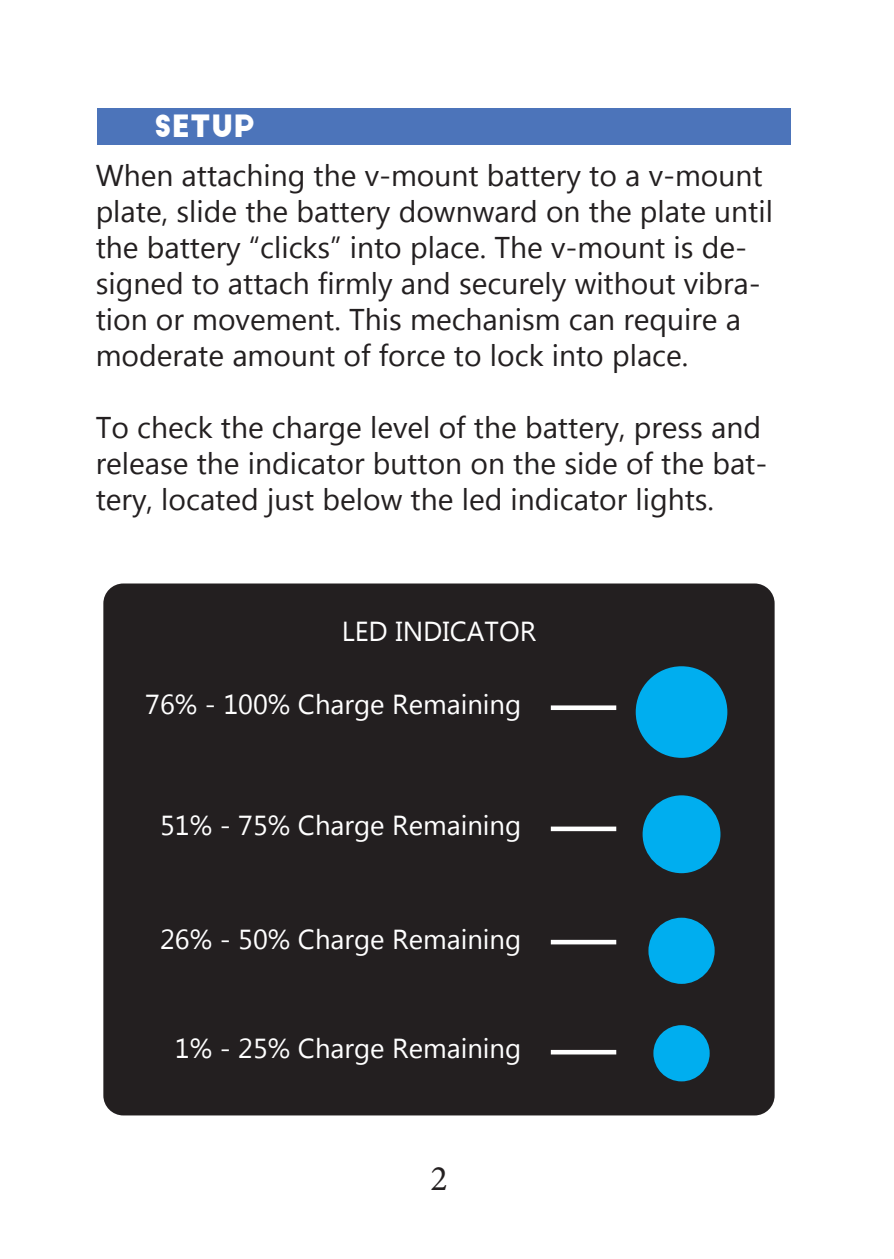
<style>
.page{position:relative;width:894px;height:1259px;background:#fff}
.page>*{position:absolute;margin:0;border:0;box-sizing:border-box;transform-origin:0 0}
.t1{font:36px "Minion Pro";color:#231f20}
.t2{font:30px/36px "Myanmar Text";color:#231f20}
.t3{font:30px "Big John";color:#fff}
.t4{font:27.6px "Myanmar Text";color:#fff}
</style>
<div class="page">
<div style="left:97px;top:108px;width:693px;height:37px;background:#4c74ba"></div>
<div style="left:103px;top:583px;width:671px;height:532px;background:#231f20;border-radius:20px"></div>
<div style="left:635px;top:666px;width:92px;height:92px;background:#00aeef;border-radius:50%"></div>
<div style="left:642px;top:795px;width:78px;height:78px;background:#00aeef;border-radius:50%"></div>
<div style="left:648px;top:917px;width:66px;height:67px;background:#00aeef;border-radius:50%"></div>
<div style="left:653px;top:1025px;width:56px;height:56px;background:#00aeef;border-radius:50%"></div>
<div style="left:550px;top:705px;width:66px;height:5px;background:#fff"></div>
<div style="left:550px;top:826px;width:66px;height:5px;background:#fff"></div>
<hr style="left:550px;top:940px;width:66px;height:4px;background:#fff">
<hr style="left:550px;top:1050px;width:66px;height:4px;background:#fff">
<p class="t3" style="left:154px;top:113px;width:102px">SETUP</p>
<p class="t2" style="left:96px;top:157px;width:678px">When attaching the v-mount battery to a v-mount plate, slide the battery downward on the plate until the battery “clicks” into place. The v-mount is de&shy;signed to attach firmly and securely without vibra&shy;tion or movement. This mechanism can require a moderate amount of force to lock into place.</p>
<p class="t2" style="left:96px;top:409px;width:673px">To check the charge level of the battery, press and release the indicator button on the side of the bat&shy;tery, located just below the led indicator lights.</p>
<p class="t4" style="left:341px;top:615px;width:196px">LED INDICATOR</p>
<p class="t4" style="left:145px;top:688px;width:377px">76% - 100% Charge Remaining</p>
<p class="t4" style="left:160px;top:809px;width:362px">51% - 75% Charge Remaining</p>
<p class="t4" style="left:160px;top:923px;width:362px">26% - 50% Charge Remaining</p>
<p class="t4" style="left:175px;top:1032px;width:348px">1% - 25% Charge Remaining</p>
<p class="t1" style="left:430px;top:1154px;width:19px">2</p>
</div>
